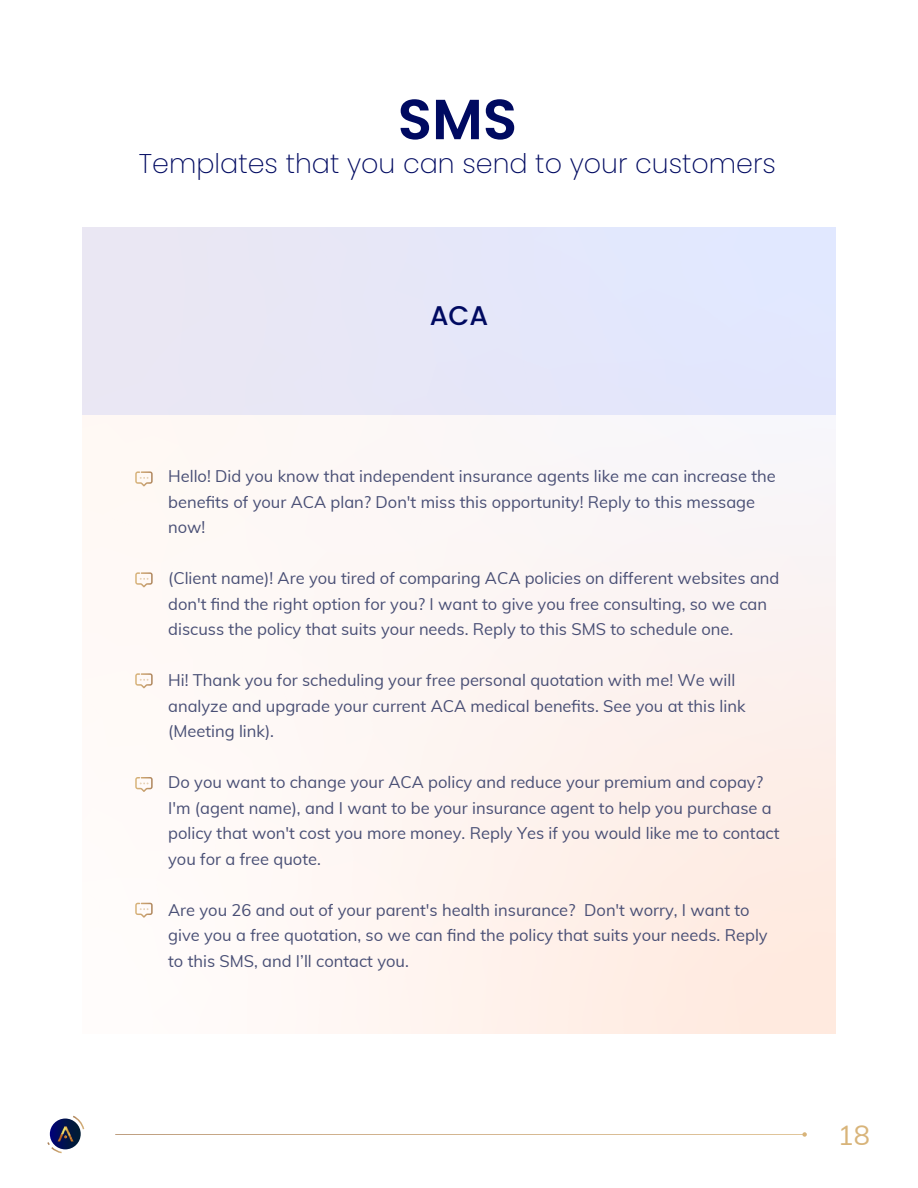
<style>
.page{position:relative;width:918px;height:1188px;background:#fff}
.page>*{position:absolute;margin:0;border:0;box-sizing:border-box;transform-origin:0 0}
.t1{font:600 56.4px "Poppins";color:#000a61}
.t2{font:200 27px "Poppins";color:#000a61}
.t3{font:500 27px "Poppins";color:#000a61}
.t4{font:27px "Muli";color:#d8b47a}
.t5{font:16.5px/25.5px "Muli";color:#494f75}
</style>
<div class="page">
<div style="left:82px;top:228px;width:754px;height:806px;background:linear-gradient(to right,#fffbf9,#fbeeea)"></div>
<div style="left:82px;top:228px;width:754px;height:187px;background:#e5e7f8"></div>
<svg style="left:135px;top:471px;width:18px;height:15px"></svg>
<svg style="left:135px;top:673px;width:18px;height:15px"></svg>
<svg style="left:135px;top:903px;width:18px;height:15px"></svg>
<svg style="left:135px;top:572px;width:18px;height:15px"></svg>
<svg style="left:135px;top:777px;width:18px;height:15px"></svg>
<svg style="left:71px;top:1115px;width:14px;height:15px"></svg>
<svg style="left:47px;top:1141px;width:16px;height:13px"></svg>
<svg style="left:50px;top:1119px;width:31px;height:30px"></svg>
<img style="left:57px;top:1126px;width:16px;height:16px">
<svg style="left:802px;top:1132px;width:5px;height:5px"></svg>
<h1 class="t1" style="left:398px;top:87px;width:121px">SMS</h1>
<h2 class="t2" style="left:139px;top:148px;width:639px">Templates that you can send to your customers</h2>
<h2 class="t3" style="left:430px;top:300px;width:60px">ACA</h2>
<p class="t5" style="left:168px;top:463px;width:609px">Hello! Did you know that independent insurance agents like me can increase the benefits of your ACA plan? Don't miss this opportunity! Reply to this message now!</p>
<p class="t5" style="left:168px;top:565px;width:613px">(Client name)! Are you tired of comparing ACA policies on different websites and don't find the right option for you? I want to give you free consulting, so we can discuss the policy that suits your needs. Reply to this SMS to schedule one.</p>
<p class="t5" style="left:168px;top:667px;width:579px">Hi! Thank you for scheduling your free personal quotation with me! We will analyze and upgrade your current ACA medical benefits. See you at this link (Meeting link).</p>
<p class="t5" style="left:168px;top:769px;width:613px">Do you want to change your ACA policy and reduce your premium and copay?<br>I'm (agent name), and I want to be your insurance agent to help you purchase a policy that won't cost you more money. Reply Yes if you would like me to contact you for a free quote.</p>
<p class="t5" style="left:168px;top:896px;width:601px">Are you 26 and out of your parent's health insurance? Don't worry, I want to give you a free quotation, so we can find the policy that suits your needs. Reply to this SMS, and I’ll contact you.</p>
<h2 class="t4" style="left:838px;top:1115px;width:34px">18</h2>
</div>
